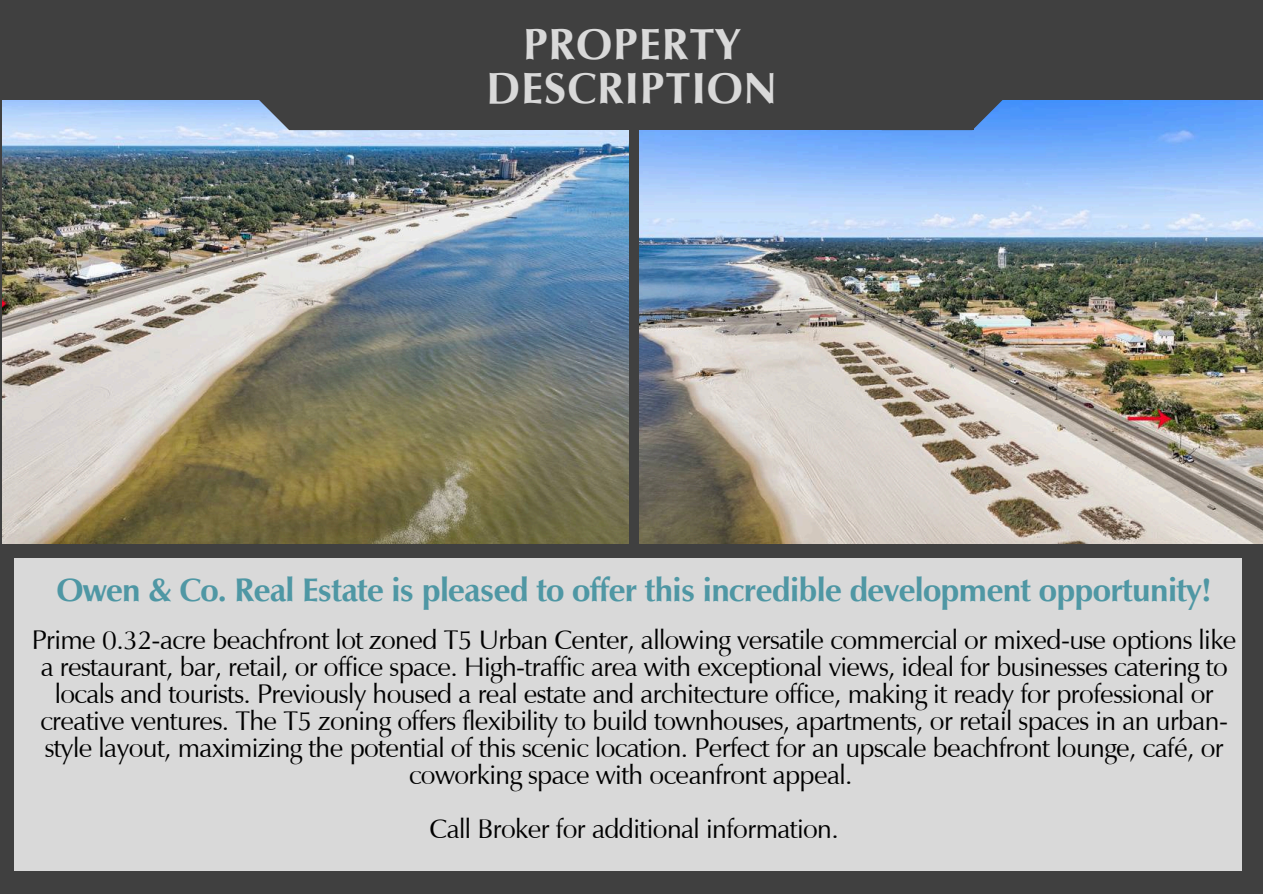
<style>
.page{position:relative;width:1263px;height:894px;background:#fff}
.page>*{position:absolute;margin:0;border:0;box-sizing:border-box;transform-origin:0 0}
.t1{font:700 44.85px/43.8px "Vera Humana 95";letter-spacing:.025em;color:#d9d9d9;text-align:center}
.t2{font:700 33.6px "Vera Humana 95";letter-spacing:-.02em;color:#4f97a4}
.t3{font:27.6px/27px "Vera Humana 95";letter-spacing:-.02em;color:#000;text-align:center}
</style>
<div class="page">
<div style="left:0;top:0;width:1263px;height:893px;background:#404040"></div>
<img style="left:3px;top:100px;width:625px;height:443px">
<img style="left:640px;top:100px;width:623px;height:443px">
<div style="left:290px;top:18px;width:683px;height:112px;background:#404040"></div>
<svg style="left:973px;top:100px;width:63px;height:30px"></svg>
<svg style="left:225px;top:100px;width:65px;height:30px"></svg>
<div style="left:15px;top:557px;width:1227px;height:313px;background:#d9d9d9"></div>
<h1 class="t1" style="left:486px;top:26px;width:291px">PROPERTY<br>DESCRIPTION</h1>
<h2 class="t2" style="left:57px;top:576px;width:1157px">Owen &amp; Co. Real Estate is pleased to offer this incredible development opportunity!</h2>
<p class="t3" style="left:32px;top:628px;width:1206px">Prime 0.32-acre beachfront lot zoned T5 Urban Center, allowing versatile commercial or mixed-use options like a restaurant, bar, retail, or office space. High-traffic area with exceptional views, ideal for businesses catering to locals and tourists. Previously housed a real estate and architecture office, making it ready for professional or creative ventures. The T5 zoning offers flexibility to build townhouses, apartments, or retail spaces in an urban&shy;style layout, maximizing the potential of this scenic location. Perfect for an upscale beachfront lounge, café, or coworking space with oceanfront appeal.</p>
<p class="t3" style="left:430px;top:817px;width:411px">Call Broker for additional information.</p>
</div>
